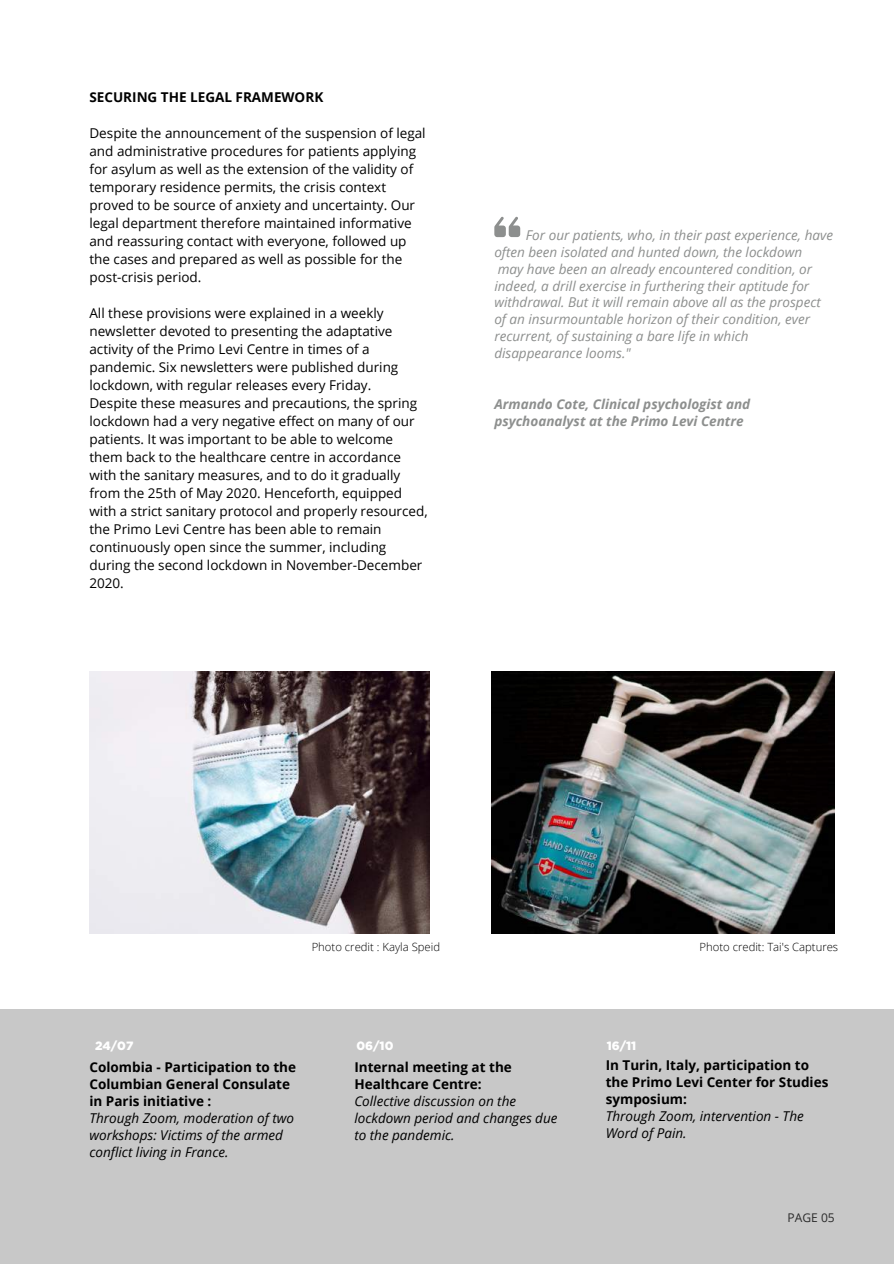
<style>
.page{position:relative;width:894px;height:1264px;background:#fff}
.page>*{position:absolute;margin:0;border:0;box-sizing:border-box;transform-origin:0 0}
.t1{font:13.5px/18px "Open Sans";color:#000}
.t2{font:italic 13.5px/17px "Open Sans";color:#8d8f8e}
.t3{font:700 13.5px/17px "Open Sans";color:#000}
.t4{font:italic 13.5px/17px "Open Sans";color:#000}
.t5{font:italic 700 13.5px/17px "Open Sans";color:#8d8f8e}
.t6{font:900 12px "Gotham";color:#fff}
.t7{font:12px "Open Sans";color:#2a2a2a}
.t8{font:300 11.25px "Open Sans";color:#000}
</style>
<div class="page">
<div style="left:0;top:1008px;width:893px;height:255px;background:#c8c8c8"></div>
<svg style="left:494px;top:217px;width:26px;height:20px"></svg>
<img style="left:492px;top:671px;width:342px;height:262px">
<img style="left:89px;top:671px;width:340px;height:262px">
<p class="t3" style="left:89px;top:88px;width:235px">SECURING THE LEGAL FRAMEWORK</p>
<p class="t1" style="left:89px;top:123px;width:338px">Despite the announcement of the suspension of legal and administrative procedures for patients applying for asylum as well as the extension of the validity of temporary residence permits, the crisis context proved to be source of anxiety and uncertainty. Our legal department therefore maintained informative and reassuring contact with everyone, followed up the cases and prepared as well as possible for the post-crisis period.</p>
<p class="t1" style="left:89px;top:303px;width:340px">All these provisions were explained in a weekly newsletter devoted to presenting the adaptative activity of the Primo Levi Centre in times of a pandemic. Six newsletters were published during lockdown, with regular releases every Friday.<br>Despite these measures and precautions, the spring lockdown had a very negative effect on many of our patients. It was important to be able to welcome them back to the healthcare centre in accordance with the sanitary measures, and to do it gradually from the 25th of May 2020. Henceforth, equipped with a strict sanitary protocol and properly resourced, the Primo Levi Centre has been able to remain continuously open since the summer, including during the second lockdown in November-December 2020.</p>
<p class="t2" style="left:494px;top:226px;width:340px;text-indent:32px">For our patients, who, in their past experience, have often been isolated and hunted down, the lockdown<br>may have been an already encountered condition, or indeed, a drill exercise in furthering their aptitude for withdrawal. But it will remain above all as the prospect of an insurmountable horizon of their condition, ever recurrent, of sustaining a bare life in which disappearance looms."</p>
<p class="t5" style="left:494px;top:395px;width:257px">Armando Cote, Clinical psychologist and psychoanalyst at the Primo Levi Centre</p>
<p class="t8" style="left:311px;top:938px;width:130px">Photo credit : Kayla Speid</p>
<p class="t8" style="left:699px;top:938px;width:140px">Photo credit: Tai's Captures</p>
<p class="t6" style="left:95px;top:1039px;width:40px">24/07</p>
<p class="t6" style="left:356px;top:1039px;width:38px">06/10</p>
<p class="t6" style="left:606px;top:1039px;width:31px">16/11</p>
<p class="t3" style="left:605px;top:1056px;width:224px">In Turin, Italy, participation to the Primo Levi Center for Studies symposium:</p>
<p class="t4" style="left:605px;top:1107px;width:199px">Through Zoom, intervention - The<br>Word of Pain.</p>
<p class="t3" style="left:89px;top:1058px;width:208px">Colombia - Participation to the<br>Columbian General Consulate in Paris initiative :</p>
<p class="t4" style="left:89px;top:1109px;width:206px">Through Zoom, moderation of two workshops: Victims of the armed conflict living in France.</p>
<p class="t3" style="left:354px;top:1058px;width:159px">Internal meeting at the<br>Healthcare Centre:</p>
<p class="t4" style="left:354px;top:1092px;width:205px">Collective discussion on the lockdown period and changes due to the pandemic.</p>
<p class="t7" style="left:787px;top:1209px;width:49px">PAGE 05</p>
</div>
